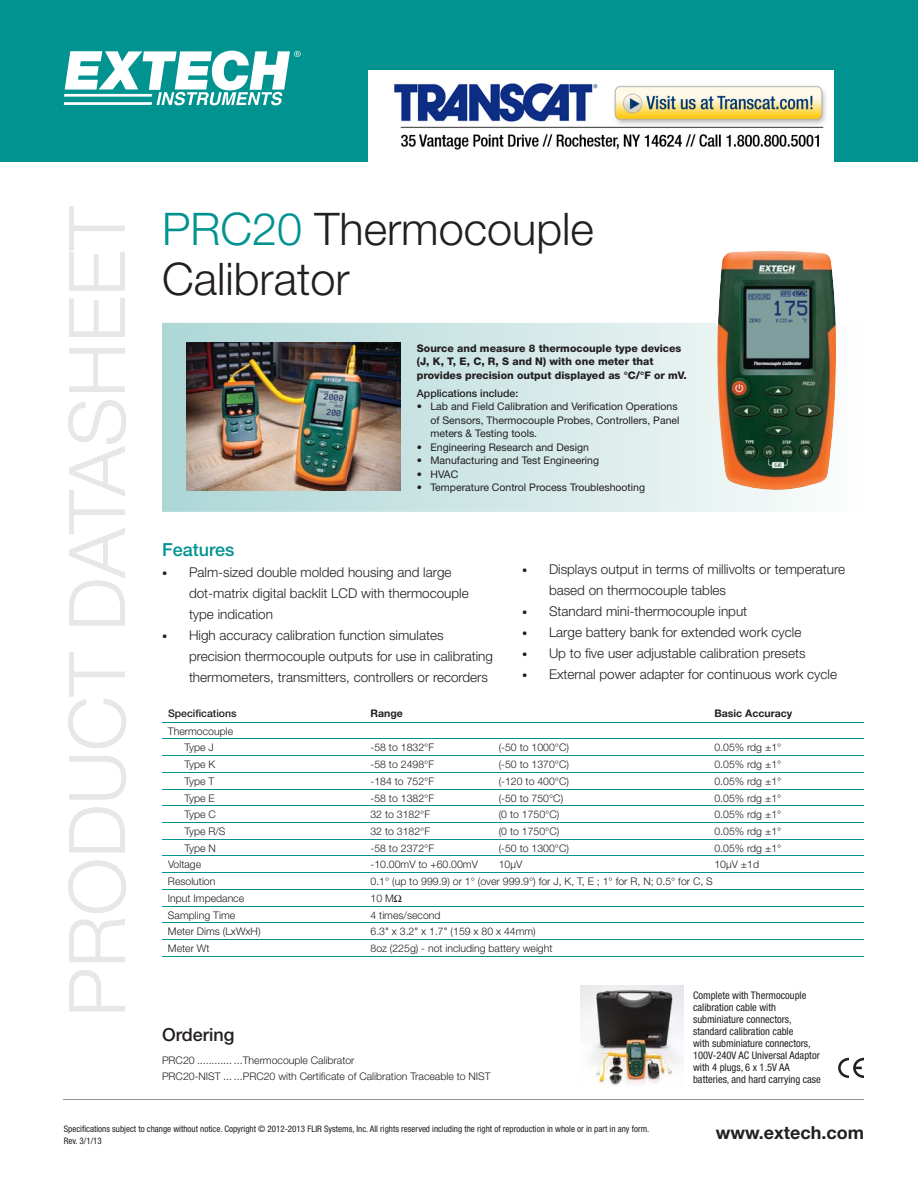
<style>
.page{position:relative;width:918px;height:1188px;background:#fff}
.page>*{position:absolute;margin:0;border:0;box-sizing:border-box;transform-origin:0 0}
.t1{font:300 78px "Helvetica Neue LT";color:#e6e7e8}
.t2{font:300 45px/49.5px "Helvetica Neue LT";color:#231f20}
.t3{font:700 18px "Helvetica Neue LT";color:#231f20}
.t4{font:500 18px "Helvetica Neue LT";color:#009390}
.t5{font:500 18px "Helvetica Neue LT";color:#231f20}
.t6{font:300 13.5px/21px "Helvetica Neue LT";color:#231f20}
.t7{font:300 10.5px/16.8px "Helvetica Neue LT";color:#231f20;text-align:center}
.t8{font:10.5px/13.5px "Helvetica Neue LT";color:#231f20}
.t9{font:condensed 10.5px/12px "Helvetica Neue LT";color:#231f20}
.t10{font:800 10.5px/13.5px "Helvetica Neue LT";color:#231f20}
.t11{font:500 10.5px "Helvetica Neue LT";color:#231f20}
.t12{font:700 10.5px "Helvetica Neue LT";color:#231f20}
.t13{font:condensed 9px/12px "Helvetica Neue LT";color:#231f20}
.s1{color:#009390}
.s2{font-size:10.5px}
</style>
<div class="page">
<div style="left:0;top:0;width:918px;height:162px;background:#009390"></div>
<svg style="left:64px;top:51px;width:237px;height:54px"></svg>
<hr style="left:64px;top:1099px;width:800px;height:1px;background:#939598">
<img style="left:162px;top:323px;width:639px;height:189px">
<img style="left:187px;top:342px;width:214px;height:149px">
<hr style="left:162px;top:722px;width:702px;height:1px;background:#009390">
<hr style="left:162px;top:738px;width:702px;height:1px;background:#009390">
<hr style="left:162px;top:755px;width:702px;height:1px;background:#009390">
<hr style="left:162px;top:772px;width:702px;height:1px;background:#009390">
<hr style="left:162px;top:789px;width:702px;height:1px;background:#009390">
<hr style="left:162px;top:805px;width:702px;height:1px;background:#009390">
<hr style="left:162px;top:822px;width:702px;height:1px;background:#009390">
<hr style="left:162px;top:839px;width:702px;height:1px;background:#009390">
<hr style="left:162px;top:856px;width:702px;height:1px;background:#009390">
<hr style="left:162px;top:872px;width:702px;height:1px;background:#009390">
<hr style="left:162px;top:889px;width:702px;height:1px;background:#009390">
<hr style="left:162px;top:906px;width:702px;height:1px;background:#009390">
<hr style="left:162px;top:923px;width:702px;height:1px;background:#009390">
<hr style="left:162px;top:939px;width:702px;height:1px;background:#009390">
<hr style="left:162px;top:956px;width:702px;height:1px;background:#009390">
<svg style="left:838px;top:1058px;width:26px;height:20px"></svg>
<img style="left:580px;top:986px;width:104px;height:99px">
<img style="left:717px;top:251px;width:119px;height:239px">
<img style="left:369px;top:71px;width:465px;height:91px">
<h1 class="t1" style="left:69px;top:1017px;width:812px;rotate:-90deg">PRODUCT DATASHEET</h1>
<h2 class="t2" style="left:162px;top:210px;width:433px"><span class="s1">PRC20</span> Thermocouple<br>Calibrator</h2>
<p class="t10" style="left:417px;top:342px;width:271px">Source and measure 8 thermocouple type devices (J, K, T, E, C, R, S and N) with one meter that provides precision output displayed as °C/°F or mV.</p>
<p class="t11" style="left:417px;top:389px;width:103px">Applications include:</p>
<p class="t8" style="left:430px;top:401px;width:251px;text-indent:-14px">• Lab and Field Calibration and Verification Operations of Sensors, Thermocouple Probes, Controllers, Panel meters &amp; Testing tools.</p>
<p class="t8" style="left:417px;top:441px;width:174px">• Engineering Research and Design</p>
<p class="t8" style="left:417px;top:455px;width:184px">• Manufacturing and Test Engineering</p>
<p class="t8" style="left:417px;top:468px;width:43px">• HVAC</p>
<p class="t8" style="left:417px;top:482px;width:230px">• Temperature Control Process Troubleshooting</p>
<h3 class="t4" style="left:162px;top:543px;width:74px">Features</h3>
<p class="t6" style="left:189px;top:563px;width:281px;text-indent:-27px"><span class="s2">•</span> Palm-sized double molded housing and large dot-matrix digital backlit LCD with thermocouple type indication</p>
<p class="t6" style="left:189px;top:626px;width:306px;text-indent:-27px"><span class="s2">•</span> High accuracy calibration function simulates precision thermocouple outputs for use in calibrating thermometers, transmitters, controllers or recorders</p>
<p class="t6" style="left:549px;top:560px;width:298px;text-indent:-27px"><span class="s2">•</span> Displays output in terms of millivolts or temperature based on thermocouple tables</p>
<p class="t6" style="left:522px;top:602px;width:227px"><span class="s2">•</span> Standard mini-thermocouple input</p>
<p class="t6" style="left:522px;top:623px;width:281px"><span class="s2">•</span> Large battery bank for extended work cycle</p>
<p class="t6" style="left:522px;top:644px;width:285px"><span class="s2">•</span> Up to five user adjustable calibration presets</p>
<p class="t6" style="left:522px;top:665px;width:317px"><span class="s2">•</span> External power adapter for continuous work cycle</p>
<p class="t11" style="left:168px;top:709px;width:70px">Specifications</p>
<p class="t12" style="left:371px;top:709px;width:34px">Range</p>
<p class="t12" style="left:714px;top:709px;width:79px">Basic Accuracy</p>
<p class="t7" style="left:168px;top:724px;width:67px">Thermocouple<br>Type J</p>
<p class="t7" style="left:370px;top:740px;width:65px">-58 to 1832°F</p>
<p class="t7" style="left:499px;top:740px;width:72px">(-50 to 1000°C)</p>
<p class="t7" style="left:714px;top:740px;width:68px">0.05% rdg ±1°</p>
<p class="t7" style="left:184px;top:757px;width:32px">Type K</p>
<p class="t7" style="left:370px;top:757px;width:65px">-58 to 2498°F</p>
<p class="t7" style="left:499px;top:757px;width:72px">(-50 to 1370°C)</p>
<p class="t7" style="left:714px;top:757px;width:68px">0.05% rdg ±1°</p>
<p class="t7" style="left:184px;top:774px;width:31px">Type T</p>
<p class="t7" style="left:370px;top:774px;width:65px">-184 to 752°F</p>
<p class="t7" style="left:499px;top:774px;width:72px">(-120 to 400°C)</p>
<p class="t7" style="left:714px;top:774px;width:68px">0.05% rdg ±1°</p>
<p class="t7" style="left:184px;top:791px;width:32px">Type E</p>
<p class="t7" style="left:370px;top:791px;width:65px">-58 to 1382°F</p>
<p class="t7" style="left:499px;top:791px;width:66px">(-50 to 750°C)</p>
<p class="t7" style="left:714px;top:791px;width:68px">0.05% rdg ±1°</p>
<p class="t7" style="left:184px;top:807px;width:33px">Type C</p>
<p class="t7" style="left:370px;top:807px;width:61px">32 to 3182°F</p>
<p class="t7" style="left:499px;top:807px;width:62px">(0 to 1750°C)</p>
<p class="t7" style="left:714px;top:807px;width:68px">0.05% rdg ±1°</p>
<p class="t7" style="left:184px;top:824px;width:43px">Type R/S</p>
<p class="t7" style="left:370px;top:824px;width:61px">32 to 3182°F</p>
<p class="t7" style="left:499px;top:824px;width:62px">(0 to 1750°C)</p>
<p class="t7" style="left:714px;top:824px;width:68px">0.05% rdg ±1°</p>
<p class="t7" style="left:184px;top:841px;width:33px">Type N</p>
<p class="t7" style="left:370px;top:841px;width:65px">-58 to 2372°F</p>
<p class="t7" style="left:499px;top:841px;width:72px">(-50 to 1300°C)</p>
<p class="t7" style="left:714px;top:841px;width:68px">0.05% rdg ±1°</p>
<p class="t7" style="left:168px;top:858px;width:35px">Voltage</p>
<p class="t7" style="left:371px;top:858px;width:109px">-10.00mV to +60.00mV</p>
<p class="t7" style="left:499px;top:858px;width:25px">10μV</p>
<p class="t7" style="left:714px;top:858px;width:46px">10μV ±1d</p>
<p class="t7" style="left:168px;top:874px;width:49px">Resolution</p>
<p class="t7" style="left:371px;top:874px;width:344px">0.1° (up to 999.9) or 1° (over 999.9°) for J, K, T, E ; 1° for R, N; 0.5° for C, S</p>
<p class="t7" style="left:168px;top:891px;width:78px">Input Impedance</p>
<p class="t7" style="left:371px;top:891px;width:33px">10 MΩ</p>
<p class="t7" style="left:168px;top:908px;width:69px">Sampling Time</p>
<p class="t7" style="left:371px;top:908px;width:72px">4 times/second</p>
<p class="t7" style="left:168px;top:925px;width:94px">Meter Dims (LxWxH)</p>
<p class="t7" style="left:371px;top:925px;width:167px">6.3" x 3.2" x 1.7" (159 x 80 x 44mm)</p>
<p class="t7" style="left:168px;top:941px;width:43px">Meter Wt</p>
<p class="t7" style="left:371px;top:941px;width:184px">8oz (225g) - not including battery weight</p>
<p class="t9" style="left:693px;top:990px;width:129px">Complete with Thermocouple calibration cable with subminiature connectors, standard calibration cable<br>with subminiature connectors,<br>100V-240V AC Universal Adaptor with 4 plugs, 6 x 1.5V AA batteries, and hard carrying case</p>
<h3 class="t5" style="left:162px;top:1028px;width:74px">Ordering</h3>
<p class="t7" style="left:162px;top:1053px;width:330px;text-align:left">PRC20 ............ ...Thermocouple Calibrator<br>PRC20-NIST ... ...PRC20 with Certificate of Calibration Traceable to NIST</p>
<p class="t13" style="left:64px;top:1124px;width:587px">Specifications subject to change without notice. Copyright © 2012-2013 FLIR Systems, Inc. All rights reserved including the right of reproduction in whole or in part in any form.<br>Rev. 3/1/13</p>
<h3 class="t3" style="left:716px;top:1126px;width:150px">www.extech.com</h3>
</div>
